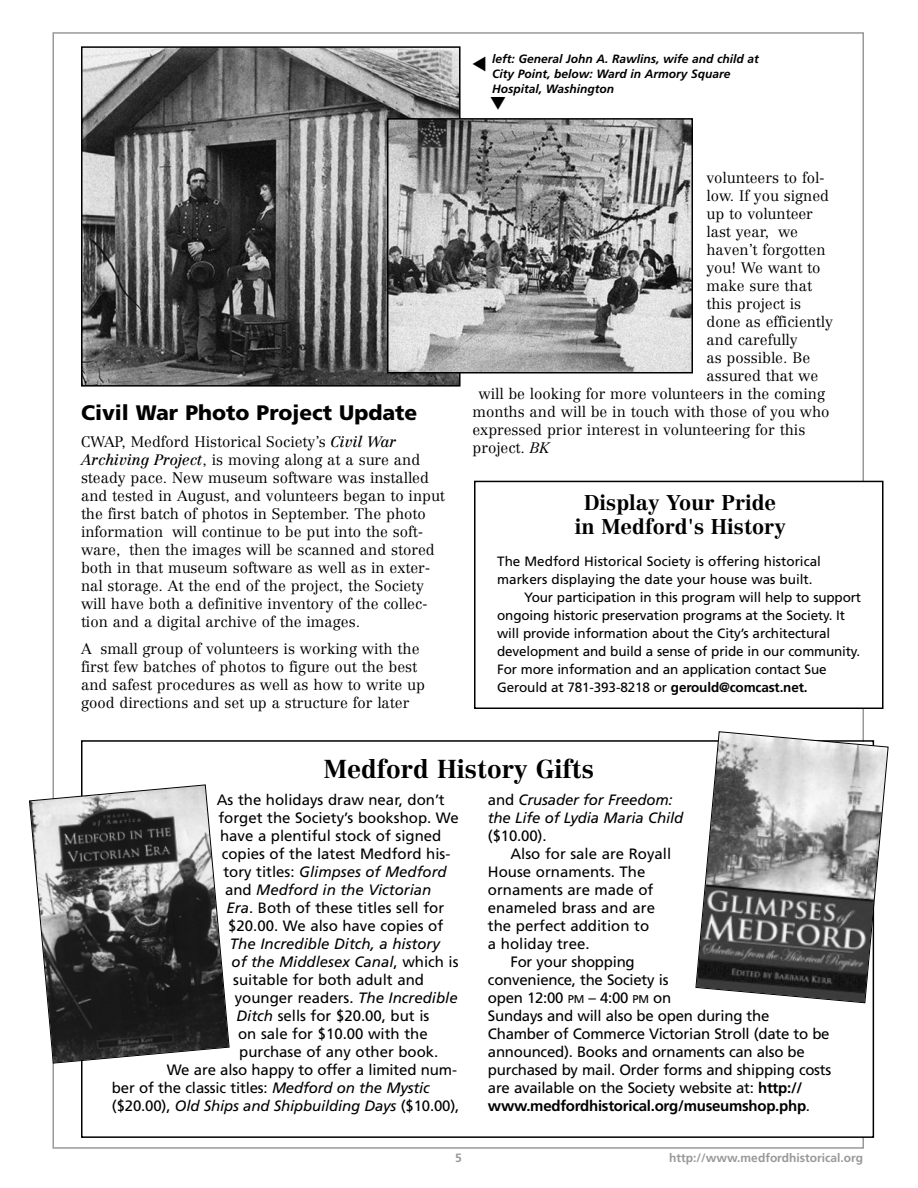
<style>
.page{position:relative;width:918px;height:1188px;background:#fff}
.page>*{position:absolute;margin:0;border:0;box-sizing:border-box;transform-origin:0 0}
.t1{font:700 25.5px "Centennial";color:#000}
.t2{font:700 21px/24px "Centennial";color:#000;text-align:center}
.t3{font:900 21px "Frutiger";color:#000}
.t4{font:300 15px/18px "Centennial";color:#000}
.t5{font:15px "Frutiger";color:#000}
.t6{font:italic 15px/18px "Frutiger";color:#000}
.t7{font:700 15px "Frutiger";letter-spacing:-.015em;color:#000}
.t8{font:13.5px "Frutiger";letter-spacing:-.01em;color:#000}
.t9{font:italic 700 12px/15px "Frutiger";color:#000}
.t10{font:700 12px "Frutiger";color:#999}
.s1{font-weight:400;font-style:italic}
.s2{font-style:italic}
.s3{font-weight:700}
.s4{font-style:normal}
.s5{font-size:11.25px}
.s6{font-weight:400}
</style>
<div class="page">
<div style="left:474px;top:481px;width:410px;height:228px;border:2px solid #000"></div>
<svg style="left:29px;top:784px;width:201px;height:280px"></svg>
<svg style="left:695px;top:731px;width:194px;height:273px"></svg>
<img style="left:84px;top:49px;width:374px;height:335px">
<div style="left:81px;top:46px;width:380px;height:341px;border:2px solid #000"></div>
<img style="left:390px;top:121px;width:300px;height:250px">
<div style="left:387px;top:118px;width:306px;height:256px;border:2px solid #000"></div>
<p class="t9" style="left:492px;top:52px;width:268px">left: General John A. Rawlins, wife and child at<br>City Point, below: Ward in Armory Square<br>Hospital, Washington</p>
<h2 class="t3" style="left:81px;top:405px;width:338px">Civil War Photo Project Update</h2>
<p class="t4" style="left:81px;top:434px;width:365px">CWAP, Medford Historical Society’s <span class="s1">Civil War Archiving Project</span>, is moving along at a sure and steady pace. New museum software was installed and tested in August, and volunteers began to input the first batch of photos in September. The photo information will continue to be put into the soft&shy;ware, then the images will be scanned and stored both in that museum software as well as in exter&shy;nal storage. At the end of the project, the Society will have both a definitive inventory of the collec&shy;tion and a digital archive of the images.</p>
<p class="t4" style="left:81px;top:641px;width:345px">A small group of volunteers is working with the first few batches of photos to figure out the best and safest procedures as well as how to write up good directions and set up a structure for later</p>
<p class="t4" style="left:706px;top:170px;width:120px">volunteers to fol-</p>
<p class="t4" style="left:706px;top:188px;width:124px">low. If you signed</p>
<p class="t4" style="left:706px;top:206px;width:108px">up to volunteer</p>
<p class="t4" style="left:706px;top:224px;width:93px">last year, we</p>
<p class="t4" style="left:706px;top:242px;width:121px">haven’t forgotten</p>
<p class="t4" style="left:706px;top:260px;width:116px">you! We want to</p>
<p class="t4" style="left:706px;top:278px;width:107px">make sure that</p>
<p class="t4" style="left:706px;top:296px;width:96px">this project is</p>
<p class="t4" style="left:706px;top:314px;width:128px">done as efficiently</p>
<p class="t4" style="left:706px;top:332px;width:93px">and carefully</p>
<p class="t4" style="left:706px;top:350px;width:105px">as possible. Be</p>
<p class="t4" style="left:706px;top:368px;width:113px">assured that we</p>
<p class="t4" style="left:479px;top:386px;width:348px">will be looking for more volunteers in the coming</p>
<p class="t4" style="left:472px;top:404px;width:359px">months and will be in touch with those of you who</p>
<p class="t4" style="left:472px;top:422px;width:334px">expressed prior interest in volunteering for this</p>
<p class="t4" style="left:472px;top:440px;width:79px">project. <span class="s2">BK</span></p>
<h2 class="t2" style="left:575px;top:492px;width:212px">Display Your Pride in Medford's History</h2>
<p class="t8" style="left:497px;top:555px;width:325px">The Medford Historical Society is offering historical</p>
<p class="t8" style="left:497px;top:573px;width:317px">markers displaying the date your house was built.</p>
<p class="t8" style="left:524px;top:591px;width:339px">Your participation in this program will help to support</p>
<p class="t8" style="left:497px;top:609px;width:349px">ongoing historic preservation programs at the Society. It</p>
<p class="t8" style="left:497px;top:627px;width:335px">will provide information about the City’s architectural</p>
<p class="t8" style="left:497px;top:645px;width:365px">development and build a sense of pride in our community.</p>
<p class="t8" style="left:497px;top:663px;width:331px">For more information and an application contact Sue</p>
<p class="t8" style="left:497px;top:681px;width:312px">Gerould at 781-393-8218 or <span class="s3">gerould@comcast.net.</span></p>
<h1 class="t1" style="left:324px;top:759px;width:272px">Medford History Gifts</h1>
<p class="t5" style="left:217px;top:794px;width:229px">As the holidays draw near, don’t</p>
<p class="t5" style="left:218px;top:812px;width:242px">forget the Society’s bookshop. We</p>
<p class="t5" style="left:220px;top:830px;width:223px">have a plentiful stock of signed</p>
<p class="t5" style="left:222px;top:848px;width:230px">copies of the latest Medford his-</p>
<p class="t6" style="left:223px;top:864px;width:225px"><span class="s4">tory titles:</span> Glimpses of Medford</p>
<p class="t6" style="left:225px;top:882px;width:208px"><span class="s4">and</span> Medford in the Victorian</p>
<p class="t5" style="left:227px;top:902px;width:219px"><span class="s2">Era</span>. Both of these titles sell for</p>
<p class="t5" style="left:228px;top:920px;width:217px">$20.00. We also have copies of</p>
<p class="t6" style="left:230px;top:936px;width:211px">The Incredible Ditch, a history</p>
<p class="t6" style="left:232px;top:954px;width:229px">of the Middlesex Canal<span class="s4">, which is</span></p>
<p class="t5" style="left:233px;top:974px;width:192px">suitable for both adult and</p>
<p class="t5" style="left:235px;top:992px;width:224px">younger readers. <span class="s2">The Incredible</span></p>
<p class="t5" style="left:236px;top:1010px;width:194px"><span class="s2">Ditch</span> sells for $20.00, but is</p>
<p class="t5" style="left:238px;top:1028px;width:191px">on sale for $10.00 with the</p>
<p class="t5" style="left:239px;top:1046px;width:201px">purchase of any other book.</p>
<p class="t5" style="left:167px;top:1064px;width:292px">We are also happy to offer a limited num-</p>
<p class="t5" style="left:112px;top:1082px;width:319px">ber of the classic titles: <span class="s2">Medford on the Mystic</span></p>
<p class="t6" style="left:112px;top:1098px;width:349px"><span class="s4">($20.00),</span> Old Ships and Shipbuilding Days <span class="s4">($10.00),</span></p>
<p class="t6" style="left:488px;top:792px;width:197px"><span class="s4">and</span> Crusader for Freedom: the Life of Lydia Maria Child</p>
<p class="t5" style="left:488px;top:830px;width:60px">($10.00).</p>
<p class="t5" style="left:510px;top:848px;width:162px">Also for sale are Royall</p>
<p class="t5" style="left:488px;top:866px;width:159px">House ornaments. The</p>
<p class="t5" style="left:488px;top:884px;width:167px">ornaments are made of</p>
<p class="t5" style="left:488px;top:902px;width:169px">enameled brass and are</p>
<p class="t5" style="left:488px;top:920px;width:163px">the perfect addition to</p>
<p class="t5" style="left:488px;top:938px;width:103px">a holiday tree.</p>
<p class="t5" style="left:510px;top:956px;width:126px">For your shopping</p>
<p class="t5" style="left:488px;top:974px;width:182px">convenience, the Society is</p>
<p class="t5" style="left:488px;top:992px;width:185px">open 12:00 <span class="s5">PM</span> – 4:00 <span class="s5">PM</span> on</p>
<p class="t5" style="left:488px;top:1010px;width:283px">Sundays and will also be open during the</p>
<p class="t5" style="left:488px;top:1028px;width:343px">Chamber of Commerce Victorian Stroll (date to be</p>
<p class="t5" style="left:488px;top:1046px;width:318px">announced). Books and ornaments can also be</p>
<p class="t5" style="left:488px;top:1064px;width:345px">purchased by mail. Order forms and shipping costs</p>
<p class="t5" style="left:488px;top:1082px;width:316px">are available on the Society website at: <span class="s3">http://</span></p>
<p class="t7" style="left:488px;top:1100px;width:324px">www.medfordhistorical.org/museumshop.php<span class="s6">.</span></p>
<p class="t10" style="left:455px;top:1153px;width:8px">5</p>
<p class="t10" style="left:669px;top:1153px;width:195px">http://www.medfordhistorical.org</p>
</div>
